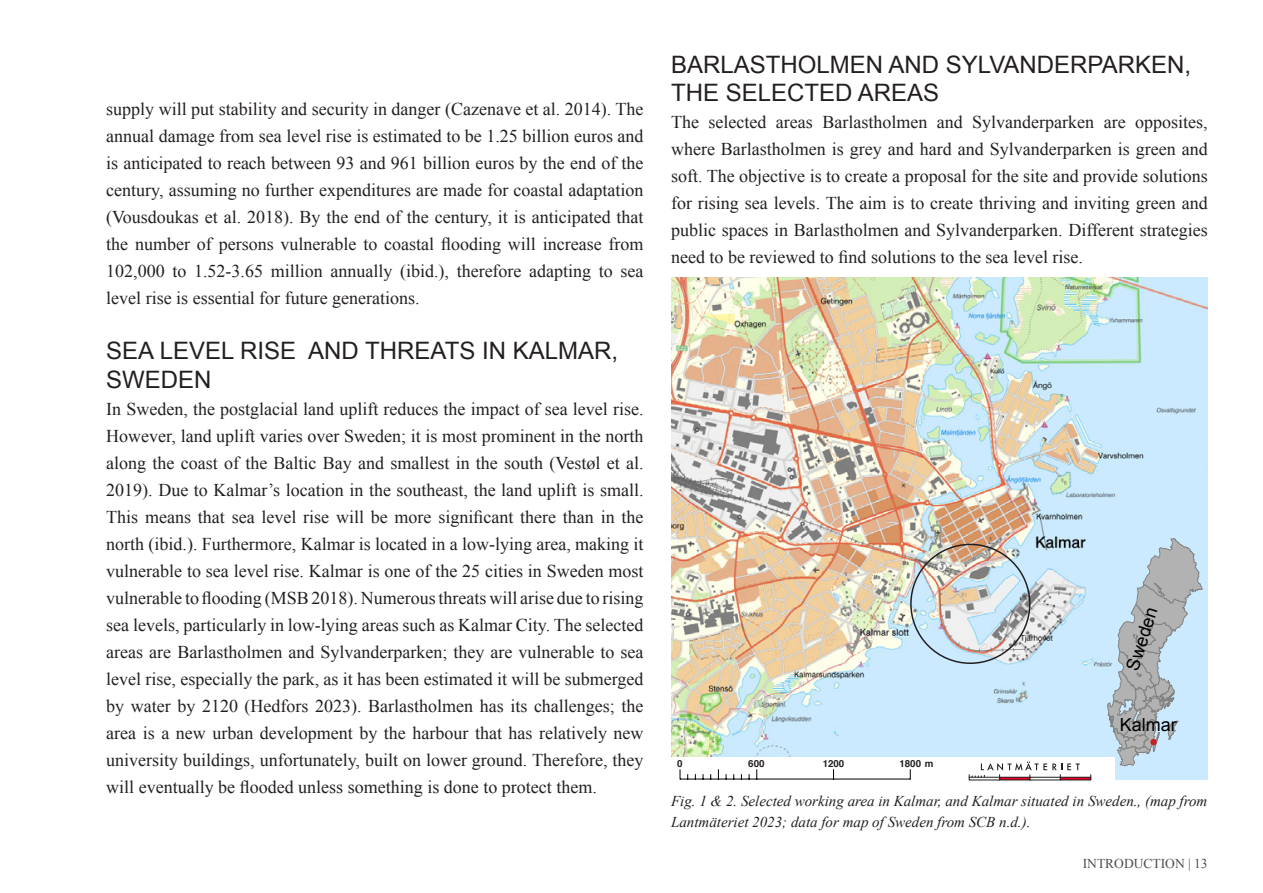
<style>
.page{position:relative;width:1263px;height:893px;background:#fff}
.page>*{position:absolute;margin:0;border:0;box-sizing:border-box;transform-origin:0 0}
.Heading_4{font:24px/28.8px "Arial";color:#231f20}
.Main_text{font:18px/27px "Times New Roman";color:#231f20;text-align:justify}
.t1{font:18px "Arial";color:#000}
.t2{font:italic 15px/21px "Times New Roman";color:#231f20}
.t3{font:13.5px "Times New Roman";color:#4b4c4d}
.t4{font:700 9.75px "Helvetica";color:#231f20}
</style>
<div class="page">
<img style="left:671px;top:278px;width:537px;height:259px">
<img style="left:671px;top:537px;width:537px;height:244px">
<div style="left:1150px;top:739px;width:7px;height:6px;background:#c42026;border-radius:50%"></div>
<div style="left:910px;top:544px;width:120px;height:120px;border:2px solid #231f20;border-radius:50%"></div>
<p class="Main_text" style="left:106px;top:95px;width:539px">supply will put stability and security in danger (Cazenave et al. 2014). The annual damage from sea level rise is estimated to be 1.25 billion euros and is anticipated to reach between 93 and 961 billion euros by the end of the century, assuming no further expenditures are made for coastal adaptation (Vousdoukas et al. 2018). By the end of the century, it is anticipated that the number of persons vulnerable to coastal flooding will increase from 102,000 to 1.52-3.65 million annually (ibid.), therefore adapting to sea level rise is essential for future generations.</p>
<p class="Heading_4" style="left:106px;top:337px;width:513px">SEA LEVEL RISE AND THREATS IN KALMAR,<br>SWEDEN</p>
<p class="Main_text" style="left:106px;top:395px;width:539px">In Sweden, the postglacial land uplift reduces the impact of sea level rise.<br>However, land uplift varies over Sweden; it is most prominent in the north along the coast of the Baltic Bay and smallest in the south (Vestøl et al.<br>2019). Due to Kalmar’s location in the southeast, the land uplift is small.<br>This means that sea level rise will be more significant there than in the north (ibid.). Furthermore, Kalmar is located in a low-lying area, making it vulnerable to sea level rise. Kalmar is one of the 25 cities in Sweden most vulnerable to flooding (MSB 2018). Numerous threats will arise due to rising sea levels, particularly in low-lying areas such as Kalmar City. The selected areas are Barlastholmen and Sylvanderparken; they are vulnerable to sea level rise, especially the park, as it has been estimated it will be submerged by water by 2120 (Hedfors 2023). Barlastholmen has its challenges; the area is a new urban development by the harbour that has relatively new university buildings, unfortunately, built on lower ground. Therefore, they will eventually be flooded unless something is done to protect them.</p>
<p class="t4" style="left:381px;top:747px;width:7px">0</p>
<p class="t4" style="left:452px;top:747px;width:18px">600</p>
<p class="t4" style="left:526px;top:747px;width:23px">1200</p>
<p class="t4" style="left:603px;top:747px;width:36px">1800 m</p>
<p class="Heading_4" style="left:671px;top:50px;width:522px">BARLASTHOLMEN AND SYLVANDERPARKEN,<br>THE SELECTED AREAS</p>
<p class="Main_text" style="left:671px;top:108px;width:538px">The selected areas Barlastholmen and Sylvanderparken are opposites, where Barlastholmen is grey and hard and Sylvanderparken is green and soft. The objective is to create a proposal for the site and provide solutions for rising sea levels. The aim is to create thriving and inviting green and public spaces in Barlastholmen and Sylvanderparken. Different strategies need to be reviewed to find solutions to the sea level rise.</p>
<p class="t1" style="left:1121px;top:666px;width:67px;rotate:-72deg">Sweden</p>
<p class="t4" style="left:677px;top:755px;width:7px">0</p>
<p class="t4" style="left:748px;top:755px;width:18px">600</p>
<p class="t4" style="left:823px;top:755px;width:23px">1200</p>
<p class="t4" style="left:899px;top:755px;width:36px">1800 m</p>
<p class="t1" style="left:1120px;top:713px;width:59px">Kalmar</p>
<p class="t2" style="left:671px;top:790px;width:538px">Fig. 1 &amp; 2. Selected working area in Kalmar, and Kalmar situated in Sweden., (map from<br>Lantmäteriet 2023; data for map of Sweden from SCB n.d.).</p>
<p class="t3" style="left:1083px;top:854px;width:15px">Introduction</p>
<p class="t3" style="left:1188px;top:854px;width:21px">| 13</p>
</div>
